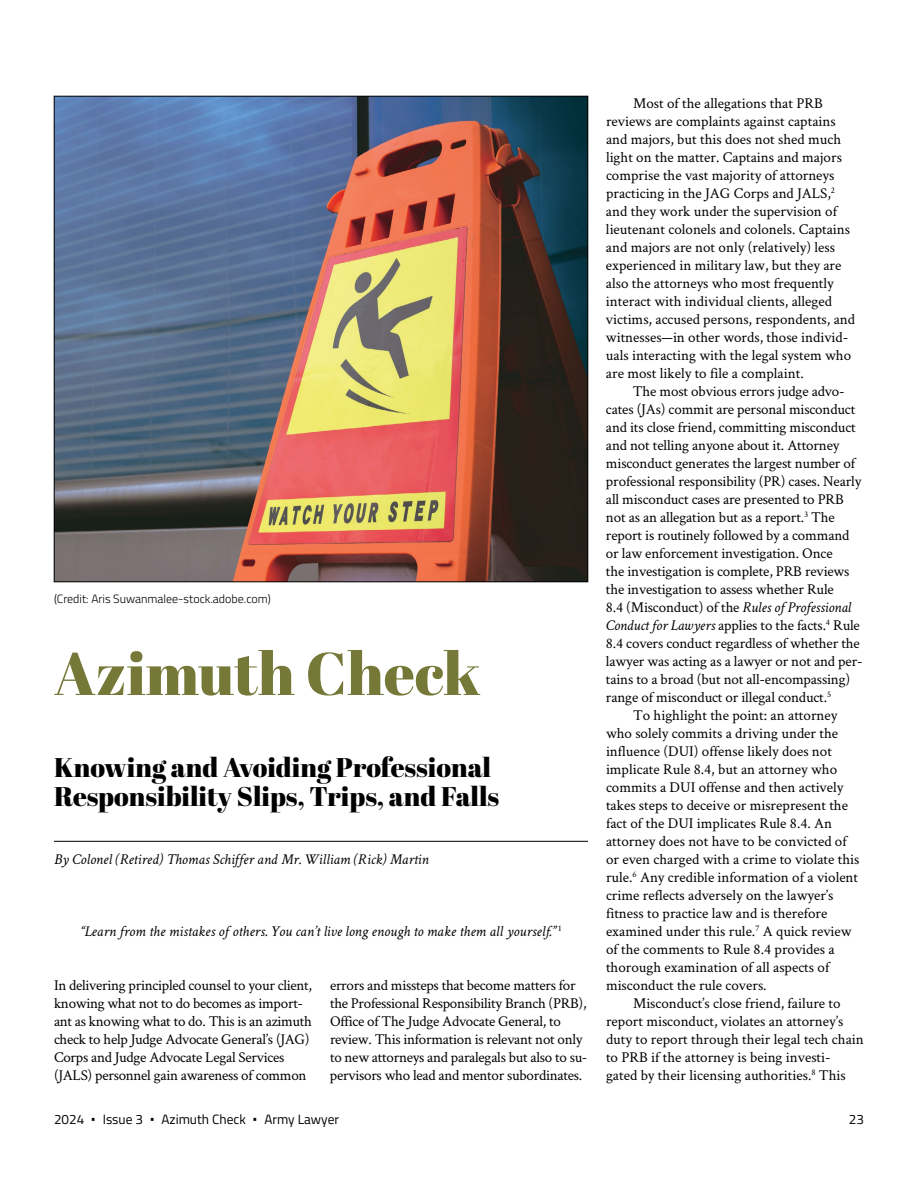
<style>
.page{position:relative;width:918px;height:1188px;background:#fff}
.page>*{position:absolute;margin:0;border:0;box-sizing:border-box;transform-origin:0 0}
.department_head{font:60px "Abril Fatface";color:#757837}
.department_article_head{font:27px/28.5px "Abril Fatface";color:#000}
.body_text{font:15px/18px "Crimson Text";color:#000}
.body_after_sub{font:15px/18px "Crimson Text";letter-spacing:-.02em;color:#000}
.dept_intro_quote{font:italic 15px "Crimson Text";color:#000}
.department_byline{font:italic 15px "Crimson Text";color:#000}
.t1{font:13.5px "Titillium Web";color:#000}
.photo_caption{font:300 12px "Titillium Web";color:#000}
.s1{font-style:italic}
.s2{font-size:10.5px}
</style>
<div class="page">
<img style="left:56px;top:98px;width:530px;height:482px">
<hr style="left:54px;top:841px;width:534px;height:1px;background:#000">
<p class="photo_caption" style="left:54px;top:590px;width:218px">(Credit: Aris Suwanmalee-stock.adobe.com)</p>
<p class="department_head" style="left:54px;top:632px;width:428px">Azimuth Check</p>
<h1 class="department_article_head" style="left:54px;top:753px;width:447px">Knowing and Avoiding Professional<br>Responsibility Slips, Trips, and Falls</h1>
<p class="department_byline" style="left:54px;top:851px;width:376px">By Colonel (Retired) Thomas Schiffer and Mr. William (Rick) Martin</p>
<p class="dept_intro_quote" style="left:80px;top:923px;width:483px">“Learn from the mistakes of others. You can’t live long enough to make them all yourself.” <sup>1</sup></p>
<p class="body_after_sub" style="left:54px;top:976px;width:260px">In delivering principled counsel to your client, knowing what not to do becomes as import&shy;ant as knowing what to do. This is an azimuth check to help Judge Advocate General’s (JAG)<br>Corps and Judge Advocate Legal Services (JALS) personnel gain awareness of common</p>
<p class="body_after_sub" style="left:330px;top:976px;width:259px">errors and missteps that become matters for the Professional Responsibility Branch (PRB), Office of The Judge Advocate General, to review. This information is relevant not only to new attorneys and paralegals but also to su&shy;pervisors who lead and mentor subordinates.</p>
<p class="body_text" style="left:606px;top:94px;width:251px;text-indent:27px">Most of the allegations that PRB reviews are complaints against captains and majors, but this does not shed much light on the matter. Captains and majors comprise the vast majority of attorneys practicing in the JAG Corps and JALS,<sup>2 </sup>and they work under the supervision of lieutenant colonels and colonels. Captains and majors are not only (relatively) less experienced in military law, but they are also the attorneys who most frequently interact with individual clients, alleged victims, accused persons, respondents, and witnesses—in other words, those individ&shy;uals interacting with the legal system who are most likely to file a complaint.</p>
<p class="body_text" style="left:606px;top:382px;width:258px;text-indent:27px">The most obvious errors judge advo&shy;cates (JAs) commit are personal misconduct and its close friend, committing misconduct and not telling anyone about it. Attorney misconduct generates the largest number of professional responsibility (PR) cases. Nearly all misconduct cases are presented to PRB not as an allegation but as a report.<sup>3</sup> The report is routinely followed by a command or law enforcement investigation. Once<br>the investigation is complete, PRB reviews the investigation to assess whether Rule<br>8.4 (Misconduct) of the <span class="s1">Rules of Professional Conduct for Lawyers</span> applies to the facts.<sup>4</sup> Rule 8.4 covers conduct regardless of whether the lawyer was acting as a lawyer or not and per&shy;tains to a broad (but not all-encompassing) range of misconduct or illegal conduct.<sup>5</sup></p>
<p class="body_text" style="left:606px;top:706px;width:255px;text-indent:27px">To highlight the point: an attorney who solely commits a driving under the influence (DUI) offense likely does not implicate Rule 8.4, but an attorney who commits a DUI offense and then actively takes steps to deceive or misrepresent the fact of the DUI implicates Rule 8.4. An attorney does not have to be convicted of or even charged with a crime to violate this rule.<sup>6</sup> Any credible information of a violent crime reflects adversely on the lawyer’s fitness to practice law and is therefore examined under this rule.<sup>7</sup> A quick review of the comments to Rule 8.4 provides a thorough examination of all aspects of misconduct the rule covers.</p>
<p class="body_text" style="left:606px;top:994px;width:259px;text-indent:27px">Misconduct’s close friend, failure to report misconduct, violates an attorney’s duty to report through their legal tech chain to PRB if the attorney is being investi&shy;gated by their licensing authorities.<sup>8</sup> This</p>
<p class="t1" style="left:54px;top:1109px;width:287px">2024 <span class="s2">•</span> Issue 3 <span class="s2">•</span> Azimuth Check <span class="s2">•</span> Army Lawyer</p>
<p class="t1" style="left:849px;top:1109px;width:17px">23</p>
</div>
